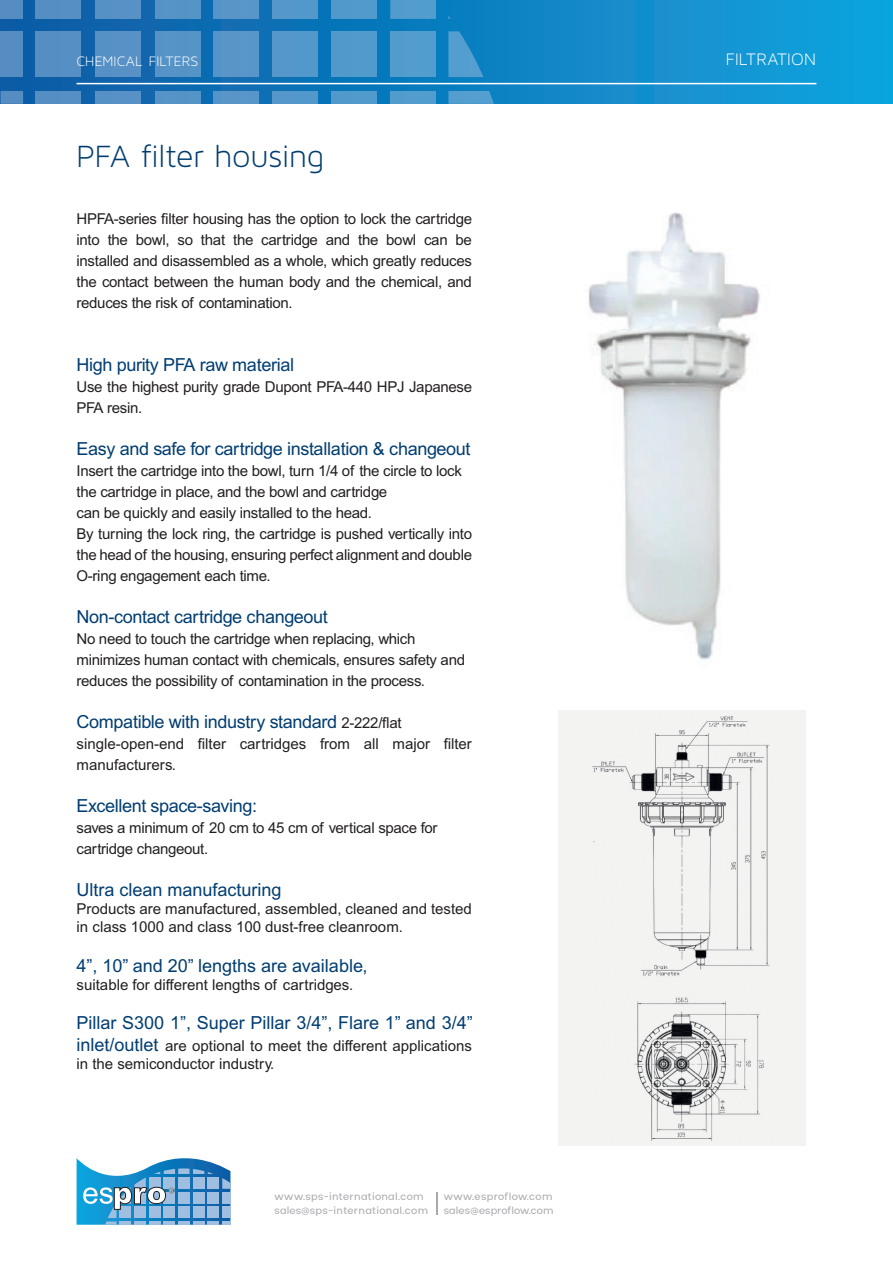
<style>
.page{position:relative;width:893px;height:1263px;background:#fff}
.page>*{position:absolute;margin:0;border:0;box-sizing:border-box;transform-origin:0 0}
.Headlines{font:33px "Maven Pro Light 300";letter-spacing:-.01em;color:#003d71}
.t1{font:18px "Arial MT Pro";letter-spacing:-.02em;color:#003d71}
.t2{font:18px "Arial MT Pro";color:#003d71}
.t3{font:17.85px "Maven Pro Light 300";letter-spacing:.005em;color:#fff}
.t4{font:15px/21px "Arial MT Pro";letter-spacing:-.02em;color:#231f20}
.t5{font:15px/18px "Arial MT Pro";color:#231f20}
.Headlines-2{font:14.7px "Maven Pro Light 300";letter-spacing:.005em;color:#fff}
.t6{font:12px/14.4px "Aceh";letter-spacing:.025em;color:#a8a9ad}
.s1{font-size:15px;color:#231f20}
.s2{font-size:18px;color:#003d71}
</style>
<div class="page">
<svg style="left:0;top:0;width:893px;height:104px;background:#1187c6"></svg>
<hr style="left:77px;top:83px;width:739px;height:1px;background:#fff">
<svg style="left:436px;top:1192px;width:1px;height:23px"></svg>
<svg style="left:77px;top:1158px;width:153px;height:67px"></svg>
<div style="left:331px;top:0;width:45px;height:19px;background:#519acc"></div>
<div style="left:272px;top:0;width:46px;height:19px;background:#5497ca"></div>
<svg style="left:390px;top:0;width:46px;height:19px"></svg>
<div style="left:95px;top:0;width:46px;height:19px;background:#5891c5"></div>
<div style="left:36px;top:0;width:45px;height:19px;background:#558ec3"></div>
<div style="left:213px;top:0;width:46px;height:19px;background:#5995c9"></div>
<div style="left:155px;top:0;width:45px;height:19px;background:#5693c7"></div>
<div style="left:1px;top:0;width:22px;height:19px;background:#558cc2"></div>
<div style="left:331px;top:31px;width:45px;height:46px;background:#519acc"></div>
<div style="left:272px;top:31px;width:46px;height:46px;background:#5497ca"></div>
<svg style="left:448px;top:31px;width:35px;height:46px;background:#3a93ca"></svg>
<div style="left:390px;top:31px;width:46px;height:46px;background:#529cce"></div>
<div style="left:95px;top:31px;width:46px;height:46px;background:#5891c5"></div>
<div style="left:36px;top:31px;width:45px;height:46px;background:#558ec3"></div>
<div style="left:213px;top:31px;width:46px;height:46px;background:#5995c9"></div>
<div style="left:155px;top:31px;width:45px;height:46px;background:#5693c7"></div>
<div style="left:1px;top:31px;width:22px;height:46px;background:#558cc2"></div>
<div style="left:331px;top:91px;width:45px;height:13px;background:#519acc"></div>
<div style="left:272px;top:91px;width:46px;height:13px;background:#5497ca"></div>
<svg style="left:448px;top:91px;width:46px;height:13px"></svg>
<div style="left:390px;top:91px;width:46px;height:13px;background:#529cce"></div>
<div style="left:95px;top:91px;width:46px;height:13px;background:#5891c5"></div>
<div style="left:36px;top:91px;width:45px;height:13px;background:#558ec3"></div>
<div style="left:213px;top:91px;width:46px;height:13px;background:#5995c9"></div>
<div style="left:155px;top:91px;width:45px;height:13px;background:#5693c7"></div>
<div style="left:1px;top:91px;width:22px;height:13px;background:#558cc2"></div>
<img style="left:588px;top:213px;width:172px;height:447px">
<img style="left:558px;top:710px;width:247px;height:435px">
<p class="Headlines-2" style="left:77px;top:53px;width:123px">CHEMICAL FILTERS</p>
<p class="Headlines" style="left:77px;top:138px;width:249px">PFA filter housing</p>
<p class="t4" style="left:77px;top:208px;width:397px;text-align:justify">HPFA-series filter housing has the option to lock the cartridge into the bowl, so that the cartridge and the bowl can be installed and disassembled as a whole, which greatly reduces the contact between the human body and the chemical, and reduces the risk of contamination.</p>
<p class="t1" style="left:77px;top:354px;width:219px">High purity PFA raw material</p>
<p class="t4" style="left:77px;top:376px;width:397px">Use the highest purity grade Dupont PFA-440 HPJ Japanese<br>PFA resin.</p>
<p class="t1" style="left:77px;top:438px;width:395px">Easy and safe for cartridge installation &amp; changeout</p>
<p class="t4" style="left:77px;top:460px;width:387px">Insert the cartridge into the bowl, turn 1/4 of the circle to lock the cartridge in place, and the bowl and cartridge</p>
<p class="t4" style="left:77px;top:502px;width:297px">can be quickly and easily installed to the head.</p>
<p class="t4" style="left:77px;top:523px;width:397px;text-align:justify">By turning the lock ring, the cartridge is pushed vertically into the head of the housing, ensuring perfect alignment and double O-ring engagement each time.</p>
<p class="t1" style="left:77px;top:606px;width:253px">Non-contact cartridge changeout</p>
<p class="t4" style="left:77px;top:628px;width:390px">No need to touch the cartridge when replacing, which minimizes human contact with chemicals, ensures safety and reduces the possibility of contamination in the process.</p>
<p class="t1" style="left:77px;top:711px;width:327px">Compatible with industry standard <span class="s1">2-222/flat</span></p>
<p class="t5" style="left:77px;top:733px;width:397px;line-height:21px">single-open-end filter cartridges from all major filter manufacturers.</p>
<p class="t1" style="left:77px;top:795px;width:182px">Excellent space-saving:</p>
<p class="t4" style="left:77px;top:817px;width:362px">saves a minimum of 20 cm to 45 cm of vertical space for cartridge changeout.</p>
<p class="t2" style="left:77px;top:879px;width:207px">Ultra clean manufacturing</p>
<p class="t5" style="left:77px;top:901px;width:397px">Products are manufactured, assembled, cleaned and tested in class 1000 and class 100 dust-free cleanroom.</p>
<p class="t2" style="left:77px;top:955px;width:293px">4”, 10” and 20” lengths are available,</p>
<p class="t5" style="left:77px;top:976px;width:278px">suitable for different lengths of cartridges.</p>
<p class="t2" style="left:77px;top:1013px;width:398px">Pillar S300 1”, Super Pillar 3/4”, Flare 1” and 3/4”</p>
<p class="t5" style="left:77px;top:1037px;width:397px"><span class="s2">inlet/outlet</span> are optional to meet the different applications in the semiconductor industry.</p>
<p class="t6" style="left:275px;top:1189px;width:155px">www.sps-international.com sales@sps-international.com</p>
<p class="t6" style="left:444px;top:1189px;width:111px">www.esproflow.com sales@esproflow.com</p>
<p class="t3" style="left:726px;top:49px;width:92px">FILTRATION</p>
</div>
